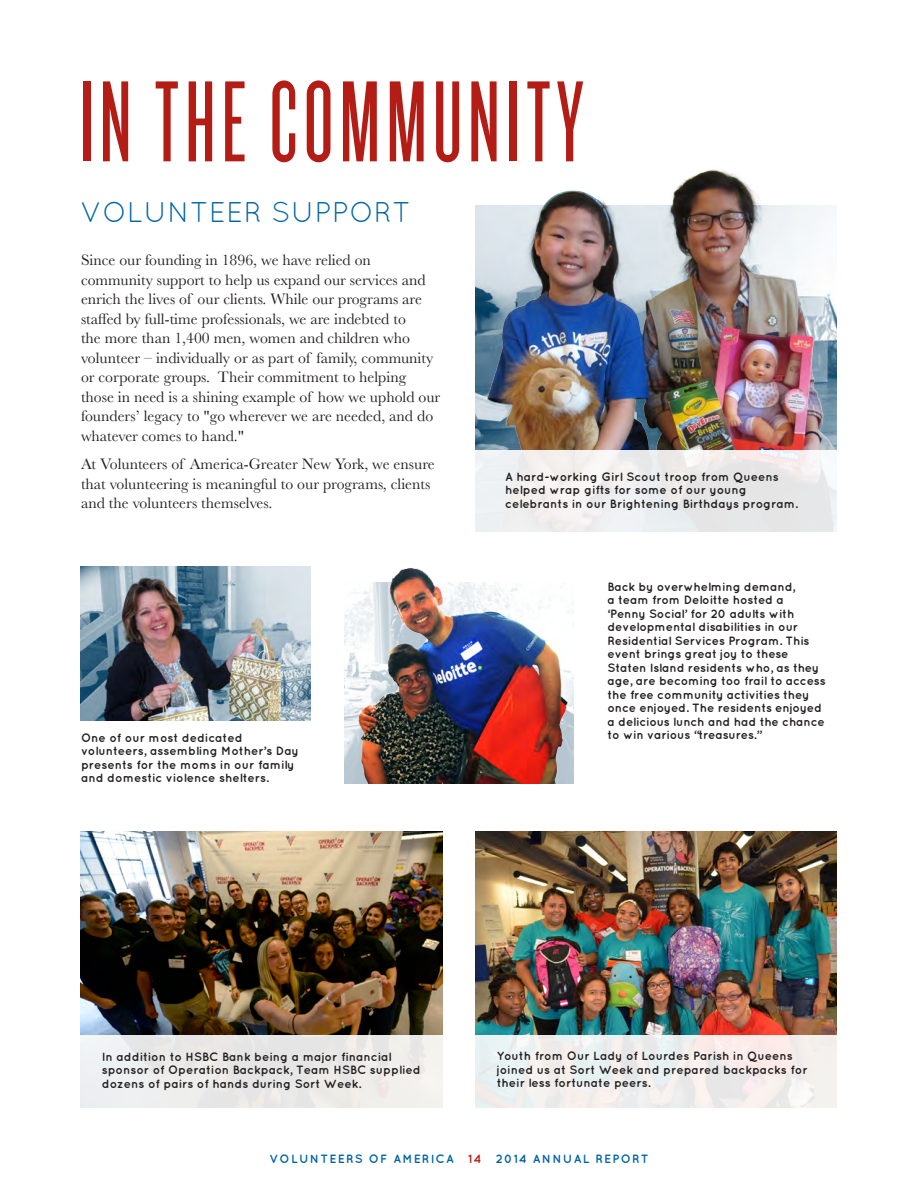
<style>
.page{position:relative;width:918px;height:1188px;background:#fff}
.page>*{position:absolute;margin:0;border:0;box-sizing:border-box;transform-origin:0 0}
.t1{font:120px "Knockout HTF26 Junior Flyweight";letter-spacing:.05em;color:#b41d15}
.t2{font:28.5px "Quicksand";letter-spacing:.02em;color:#0065a4}
.Copy{font:15.75px/19.5px "Baskerville";color:#231f20}
.t3{font:700 12px/13.5px "Quicksand";color:#231f20}
.t4{font:700 12px "Quicksand";letter-spacing:.1em;color:#0065a4}
.s1{color:#b41d15}
</style>
<div class="page">
<img style="left:80px;top:831px;width:363px;height:204px">
<img style="left:81px;top:566px;width:230px;height:154px">
<img style="left:475px;top:831px;width:362px;height:204px">
<img style="left:476px;top:169px;width:361px;height:281px">
<div style="left:475px;top:450px;width:362px;height:82px;background:#ededed"></div>
<div style="left:80px;top:1035px;width:363px;height:72px;background:#ecebe8"></div>
<div style="left:475px;top:1035px;width:362px;height:72px;background:#f1efed"></div>
<img style="left:344px;top:567px;width:230px;height:217px">
<h1 class="t1" style="left:79px;top:63px;width:506px">IN THE COMMUNITY</h1>
<h3 class="t2" style="left:80px;top:196px;width:332px">VOLUNTEER SUPPORT</h3>
<p class="Copy" style="left:81px;top:250px;width:361px">Since our founding in 1896, we have relied on community support to help us expand our services and enrich the lives of our clients. While our programs are staffed by full-time professionals, we are indebted to<br>the more than 1,400 men, women and children who volunteer – individually or as part of family, community or corporate groups. Their commitment to helping those in need is a shining example of how we uphold our founders’ legacy to "go wherever we are needed, and do whatever comes to hand."</p>
<p class="Copy" style="left:81px;top:455px;width:355px">At Volunteers of America-Greater New York, we ensure that volunteering is meaningful to our programs, clients and the volunteers themselves.</p>
<p class="t3" style="left:81px;top:730px;width:219px">One of our most dedicated volunteers, assembling Mother’s Day presents for the moms in our family and domestic violence shelters.</p>
<p class="t3" style="left:505px;top:469px;width:294px">A hard-working Girl Scout troop from Queens helped wrap gifts for some of our young celebrants in our Brightening Birthdays program.</p>
<p class="t3" style="left:608px;top:579px;width:220px">Back by overwhelming demand,<br>a team from Deloitte hosted a<br>‘Penny Social’ for 20 adults with developmental disabilities in our Residential Services Program. This event brings great joy to these Staten Island residents who, as they age, are becoming too frail to access the free community activities they once enjoyed. The residents enjoyed a delicious lunch and had the chance to win various “treasures.”</p>
<p class="t3" style="left:102px;top:1049px;width:320px">In addition to HSBC Bank being a major financial sponsor of Operation Backpack, Team HSBC supplied dozens of pairs of hands during Sort Week.</p>
<p class="t3" style="left:497px;top:1049px;width:312px">Youth from Our Lady of Lourdes Parish in Queens joined us at Sort Week and prepared backpacks for their less fortunate peers.</p>
<p class="t4" style="left:269px;top:1151px;width:381px">VOLUNTEERS OF AMERICA <span class="s1">14</span> 2014 ANNUAL REPORT</p>
</div>
